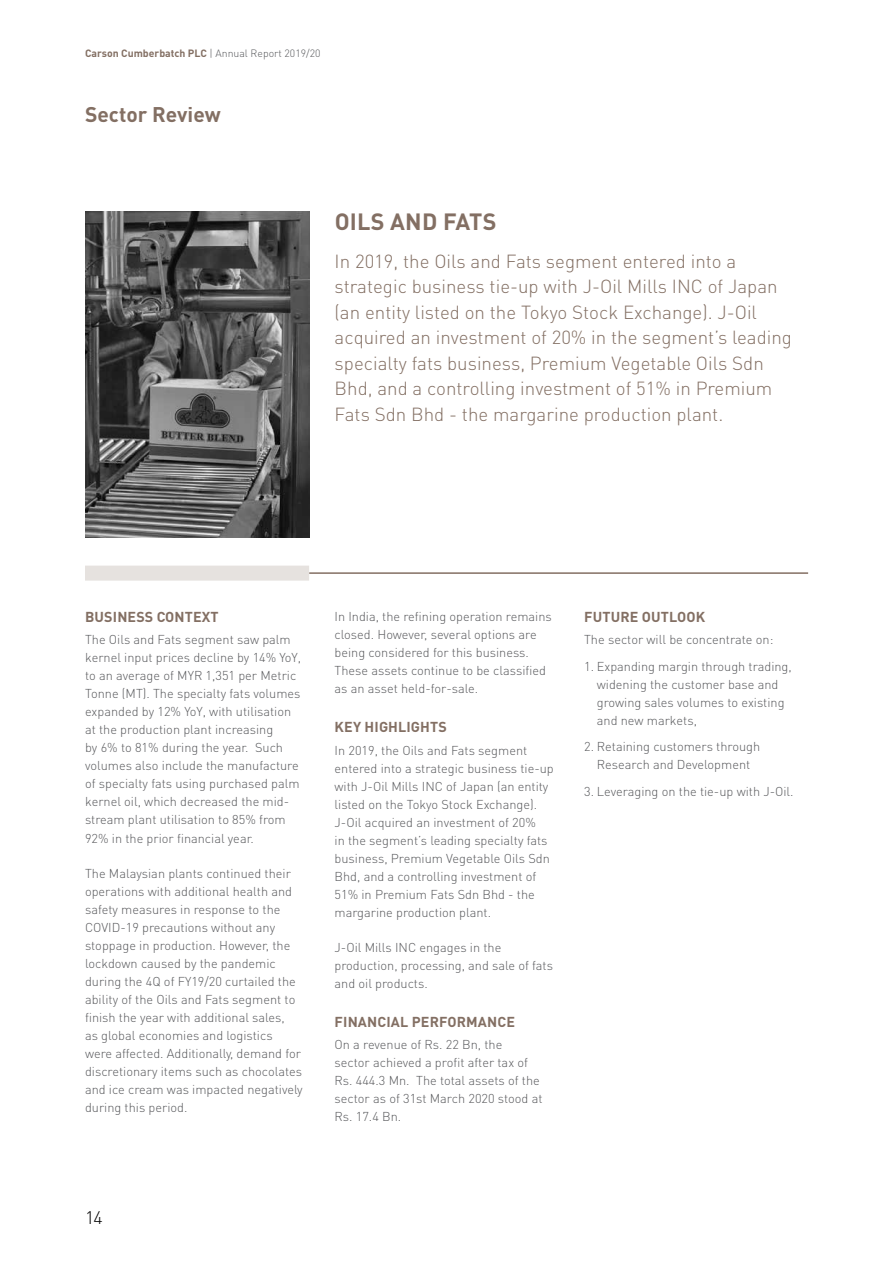
<style>
.page{position:relative;width:893px;height:1263px;background:#fff}
.page>*{position:absolute;margin:0;border:0;box-sizing:border-box;transform-origin:0 0}
.t1{font:700 23.25px "DIN Pro";letter-spacing:.01em;color:#836f63}
.t2{font:700 21px "DIN Pro";color:#836f63}
.t3{font:300 18.75px/25.5px "DIN Pro";color:#836f63}
.t4{font:300 18px "DIN Pro";color:#000}
.t5{font:700 14.25px "DIN Pro";letter-spacing:.01em;color:#836f63}
.t6{font:300 12.75px/18px "DIN Pro";color:#57585b}
.t7{font:700 10.5px "DIN Pro";color:#836f63}
.s1{font-weight:300;color:#57585b}
</style>
<div class="page">
<img style="left:85px;top:212px;width:224px;height:326px">
<hr style="left:309px;top:572px;width:499px;height:2px;background:#836f63">
<div style="left:85px;top:566px;width:224px;height:15px;background:#e6e2df"></div>
<p class="t7" style="left:85px;top:46px;width:237px">Carson Cumberbatch PLC <span class="s1">| Annual Report 2019/20</span></p>
<h2 class="t2" style="left:85px;top:100px;width:137px">Sector Review</h2>
<h1 class="t1" style="left:335px;top:205px;width:163px">OILS AND FATS</h1>
<p class="t3" style="left:335px;top:247px;width:459px">In 2019, the Oils and Fats segment entered into a strategic business tie-up with J-Oil Mills INC of Japan (an entity listed on the Tokyo Stock Exchange). J-Oil acquired an investment of 20% in the segment’s leading specialty fats business, Premium Vegetable Oils Sdn Bhd, and a controlling investment of 51% in Premium Fats Sdn Bhd - the margarine production plant.</p>
<p class="t5" style="left:85px;top:607px;width:135px">BUSINESS CONTEXT</p>
<p class="t6" style="left:85px;top:630px;width:218px">The Oils and Fats segment saw palm kernel input prices decline by 14% YoY, to an average of MYR 1,351 per Metric Tonne (MT). The specialty fats volumes expanded by 12% YoY, with utilisation at the production plant increasing<br>by 6% to 81% during the year. Such volumes also include the manufacture of specialty fats using purchased palm kernel oil, which decreased the mid&shy;stream plant utilisation to 85% from 92% in the prior financial year.</p>
<p class="t6" style="left:85px;top:863px;width:219px">The Malaysian plants continued their operations with additional health and safety measures in response to the COVID-19 precautions without any stoppage in production. However, the lockdown caused by the pandemic during the 4Q of FY19/20 curtailed the ability of the Oils and Fats segment to finish the year with additional sales,<br>as global economies and logistics were affected. Additionally, demand for discretionary items such as chocolates and ice cream was impacted negatively during this period.</p>
<p class="t6" style="left:335px;top:607px;width:219px">In India, the refining operation remains closed. However, several options are being considered for this business.<br>These assets continue to be classified as an asset held-for-sale.</p>
<p class="t5" style="left:335px;top:717px;width:114px">KEY HIGHLIGHTS</p>
<p class="t6" style="left:335px;top:740px;width:221px">In 2019, the Oils and Fats segment entered into a strategic business tie-up with J-Oil Mills INC of Japan (an entity listed on the Tokyo Stock Exchange).<br>J-Oil acquired an investment of 20%<br>in the segment’s leading specialty fats business, Premium Vegetable Oils Sdn Bhd, and a controlling investment of 51% in Premium Fats Sdn Bhd - the margarine production plant.</p>
<p class="t6" style="left:335px;top:937px;width:220px">J-Oil Mills INC engages in the production, processing, and sale of fats and oil products.</p>
<p class="t5" style="left:335px;top:1012px;width:182px">FINANCIAL PERFORMANCE</p>
<p class="t6" style="left:335px;top:1035px;width:209px">On a revenue of Rs. 22 Bn, the<br>sector achieved a profit after tax of<br>Rs. 444.3 Mn. The total assets of the sector as of 31st March 2020 stood at<br>Rs. 17.4 Bn.</p>
<p class="t5" style="left:584px;top:607px;width:123px">FUTURE OUTLOOK</p>
<p class="t6" style="left:584px;top:630px;width:191px">The sector will be concentrate on:</p>
<p class="t6" style="left:597px;top:657px;width:196px;text-indent:-13px">1. Expanding margin through trading, widening the customer base and growing sales volumes to existing and new markets,</p>
<p class="t6" style="left:584px;top:737px;width:178px;text-align:center">2. Retaining customers through<br>Research and Development</p>
<p class="t6" style="left:584px;top:782px;width:211px">3. Leveraging on the tie-up with J-Oil.</p>
<h3 class="t4" style="left:85px;top:1205px;width:19px">14</h3>
</div>
